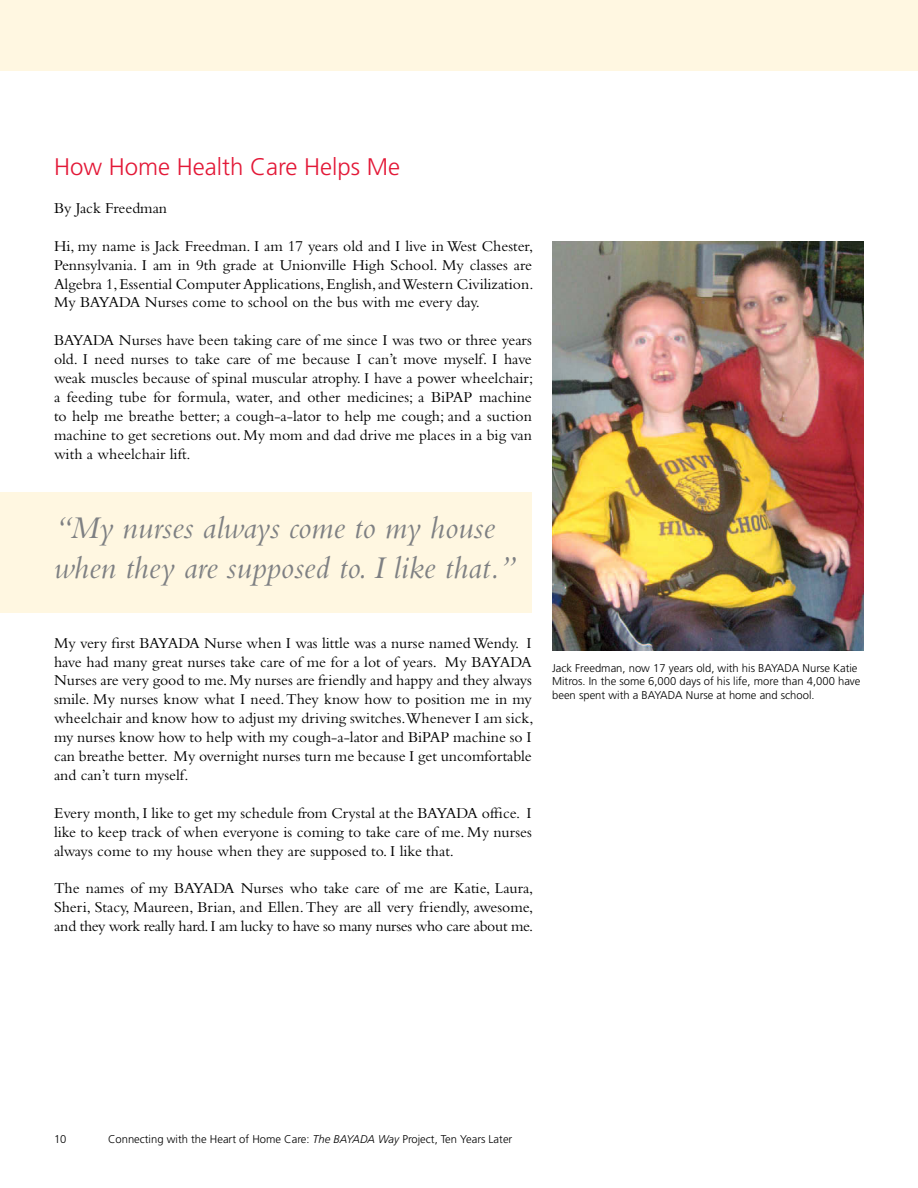
<style>
.page{position:relative;width:918px;height:1188px;background:#fff}
.page>*{position:absolute;margin:0;border:0;box-sizing:border-box;transform-origin:0 0}
.Large_quote{font:italic 33px/39.6px "Bembo";color:#7e8083}
.Headline{font:300 24px "Frutiger";color:#e31837}
.body_text{font:15.75px/18.9px "Bembo";color:#000;text-align:justify}
.captions{font:300 11.25px/13.5px "Frutiger";color:#000}
.s1{font-style:italic}
</style>
<div class="page">
<div style="left:0;top:0;width:918px;height:71px;background:#fff7e1"></div>
<div style="left:0;top:492px;width:532px;height:120px;background:#fff7e1"></div>
<img style="left:552px;top:241px;width:312px;height:409px">
<p class="Headline" style="left:54px;top:153px;width:348px">How Home Health Care Helps Me</p>
<p class="body_text" style="left:54px;top:198px;width:115px">By Jack Freedman</p>
<p class="body_text" style="left:54px;top:236px;width:481px">Hi, my name is Jack Freedman. I am 17 years old and I live in West Chester, Pennsylvania. I am in 9th grade at Unionville High School. My classes are Algebra 1, Essential Computer Applications, English, and Western Civilization.<br>My BAYADA Nurses come to school on the bus with me every day.</p>
<p class="body_text" style="left:54px;top:331px;width:481px">BAYADA Nurses have been taking care of me since I was two or three years old. I need nurses to take care of me because I can’t move myself. I have weak muscles because of spinal muscular atrophy. I have a power wheelchair; a feeding tube for formula, water, and other medicines; a BiPAP machine to help me breathe better; a cough-a-lator to help me cough; and a suction machine to get secretions out. My mom and dad drive me places in a big van with a wheelchair lift.</p>
<p class="Large_quote" style="left:54px;top:507px;width:464px">“My nurses always come to my house when they are supposed to. I like that.”</p>
<p class="body_text" style="left:54px;top:633px;width:481px">My very first BAYADA Nurse when I was little was a nurse named Wendy. I have had many great nurses take care of me for a lot of years. My BAYADA Nurses are very good to me. My nurses are friendly and happy and they always smile. My nurses know what I need. They know how to position me in my wheelchair and know how to adjust my driving switches.Whenever I am sick, my nurses know how to help with my cough-a-lator and BiPAP machine so I can breathe better. My overnight nurses turn me because I get uncomfortable and can’t turn myself.</p>
<p class="body_text" style="left:54px;top:803px;width:479px">Every month, I like to get my schedule from Crystal at the BAYADA office. I like to keep track of when everyone is coming to take care of me. My nurses always come to my house when they are supposed to. I like that.</p>
<p class="body_text" style="left:54px;top:879px;width:481px">The names of my BAYADA Nurses who take care of me are Katie, Laura, Sheri, Stacy, Maureen, Brian, and Ellen. They are all very friendly, awesome, and they work really hard. I am lucky to have so many nurses who care about me.</p>
<p class="captions" style="left:552px;top:661px;width:310px">Jack Freedman, now 17 years old, with his BAYADA Nurse Katie<br>Mitros. In the some 6,000 days of his life, more than 4,000 have been spent with a BAYADA Nurse at home and school.</p>
<p class="captions" style="left:54px;top:1132px;width:14px">10</p>
<p class="captions" style="left:108px;top:1132px;width:406px">Connecting with the Heart of Home Care: <span class="s1">The BAYADA Way</span> Project, Ten Years Later</p>
</div>
